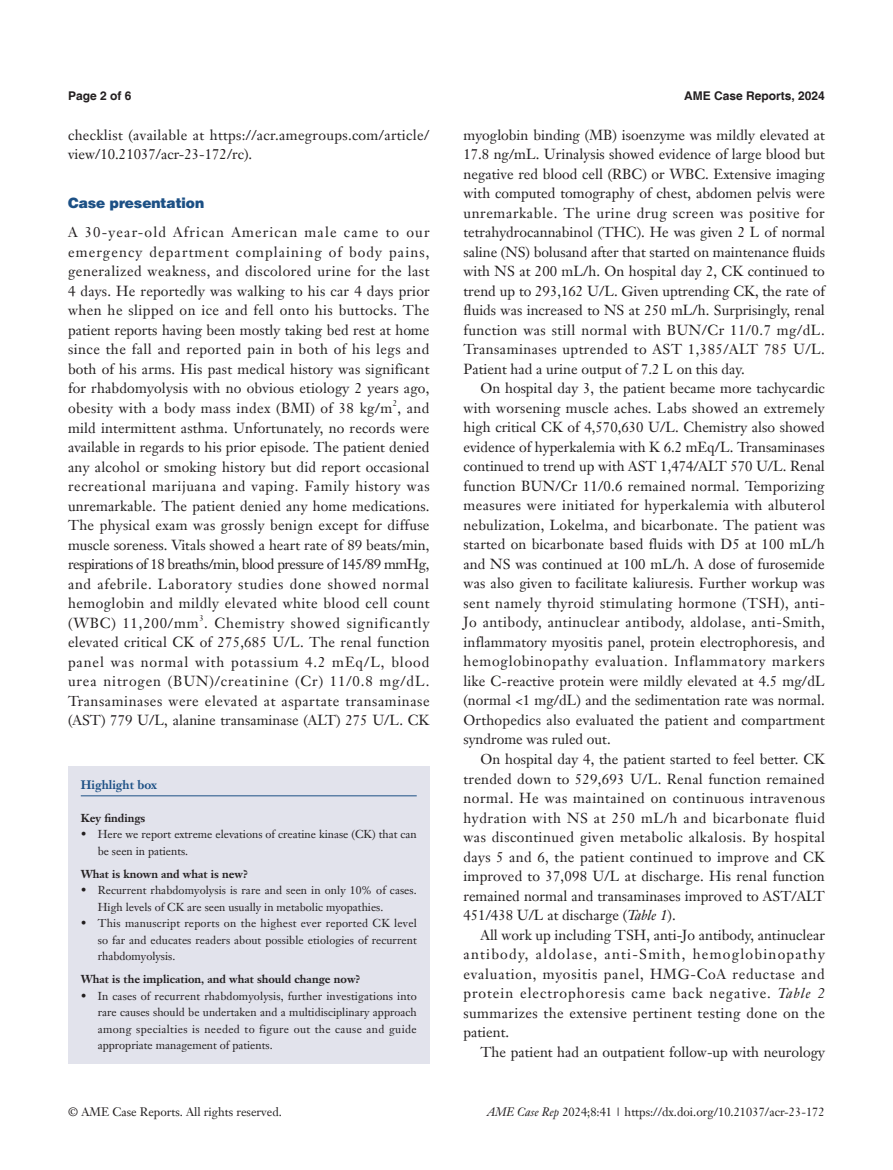
<style>
.page{position:relative;width:893px;height:1170px;background:#fff}
.page>*{position:absolute;margin:0;border:0;box-sizing:border-box;transform-origin:0 0}
.t1{font:14.25px/19.5px "Janson Text LT";letter-spacing:.015em;color:#231f20;text-align:justify}
.t2{font:900 14.25px "Helvetica";color:#1c5085}
.t3{font:12px "Janson Text LT";color:#231f20}
.t4{font:700 12px "Helvetica";color:#231f20}
.t5{font:700 12px "Janson Text LT";color:#1c5085}
.t6{font:11.25px/16.5px "Janson Text LT";color:#231f20}
.t7{font:700 11.25px "Janson Text LT";color:#231f20}
.t8{font:8.25px "Janson Text LT";color:#231f20}
.s1{font-style:italic}
</style>
<div class="page">
<div style="left:68px;top:766px;width:361px;height:297px;background:#e2e3ec"></div>
<hr style="left:81px;top:795px;width:336px;height:1px;background:#1c5085">
<p class="t4" style="left:68px;top:88px;width:65px">Page 2 of 6</p>
<p class="t4" style="left:684px;top:88px;width:142px">AME Case Reports, 2024</p>
<p class="t1" style="left:68px;top:125px;width:363px">checklist (available at https://acr.amegroups.com/article/ view/10.21037/acr-23-172/rc).</p>
<p class="t2" style="left:68px;top:194px;width:138px">Case presentation</p>
<p class="t1" style="left:68px;top:222px;width:363px">A 30-year-old African American male came to our emergency department complaining of body pains, generalized weakness, and discolored urine for the last 4 days. He reportedly was walking to his car 4 days prior when he slipped on ice and fell onto his buttocks. The patient reports having been mostly taking bed rest at home since the fall and reported pain in both of his legs and both of his arms. His past medical history was significant for rhabdomyolysis with no obvious etiology 2 years ago, obesity with a body mass index (BMI) of 38 kg/m , and</p>
<p class="t8" style="left:393px;top:398px;width:6px">2</p>
<p class="t1" style="left:68px;top:417px;width:363px">mild intermittent asthma. Unfortunately, no records were available in regards to his prior episode. The patient denied any alcohol or smoking history but did report occasional recreational marijuana and vaping. Family history was unremarkable. The patient denied any home medications.<br>The physical exam was grossly benign except for diffuse muscle soreness. Vitals showed a heart rate of 89 beats/min, respirations of 18 breaths/min, blood pressure of 145/89 mmHg, and afebrile. Laboratory studies done showed normal hemoglobin and mildly elevated white blood cell count (WBC) 11,200/mm . Chemistry showed significantly</p>
<p class="t8" style="left:199px;top:612px;width:6px">3</p>
<p class="t1" style="left:68px;top:632px;width:363px">elevated critical CK of 275,685 U/L. The renal function panel was normal with potassium 4.2 mEq/L, blood urea nitrogen (BUN)/creatinine (Cr) 11/0.8 mg/dL.<br>Transaminases were elevated at aspartate transaminase (AST) 779 U/L, alanine transaminase (ALT) 275 U/L. CK</p>
<p class="t5" style="left:81px;top:777px;width:78px">Highlight box</p>
<p class="t7" style="left:81px;top:810px;width:66px">Key findings</p>
<p class="t6" style="left:98px;top:826px;width:320px;text-indent:-17px">• Here we report extreme elevations of creatine kinase (CK) that can be seen in patients.</p>
<p class="t7" style="left:81px;top:866px;width:169px">What is known and what is new?</p>
<p class="t6" style="left:98px;top:882px;width:320px;text-indent:-17px">• Recurrent rhabdomyolysis is rare and seen in only 10% of cases.<br>High levels of CK are seen usually in metabolic myopathies.</p>
<p class="t6" style="left:98px;top:915px;width:321px;text-align:justify;text-indent:-17px">• This manuscript reports on the highest ever reported CK level so far and educates readers about possible etiologies of recurrent rhabdomyolysis.</p>
<p class="t7" style="left:81px;top:971px;width:281px">What is the implication, and what should change now?</p>
<p class="t6" style="left:98px;top:987px;width:321px;text-align:justify;text-indent:-17px">• In cases of recurrent rhabdomyolysis, further investigations into rare causes should be undertaken and a multidisciplinary approach among specialties is needed to figure out the cause and guide appropriate management of patients.</p>
<p class="t1" style="left:463px;top:125px;width:363px">myoglobin binding (MB) isoenzyme was mildly elevated at 17.8 ng/mL. Urinalysis showed evidence of large blood but negative red blood cell (RBC) or WBC. Extensive imaging with computed tomography of chest, abdomen pelvis were unremarkable. The urine drug screen was positive for tetrahydrocannabinol (THC). He was given 2 L of normal saline (NS) bolusand after that started on maintenance fluids with NS at 200 mL/h. On hospital day 2, CK continued to trend up to 293,162 U/L. Given uptrending CK, the rate of fluids was increased to NS at 250 mL/h. Surprisingly, renal function was still normal with BUN/Cr 11/0.7 mg/dL.<br>Transaminases uptrended to AST 1,385/ALT 785 U/L.<br>Patient had a urine output of 7.2 L on this day.</p>
<p class="t1" style="left:463px;top:378px;width:363px;text-indent:17px">On hospital day 3, the patient became more tachycardic with worsening muscle aches. Labs showed an extremely high critical CK of 4,570,630 U/L. Chemistry also showed evidence of hyperkalemia with K 6.2 mEq/L. Transaminases continued to trend up with AST 1,474/ALT 570 U/L. Renal function BUN/Cr 11/0.6 remained normal. Temporizing measures were initiated for hyperkalemia with albuterol nebulization, Lokelma, and bicarbonate. The patient was started on bicarbonate based fluids with D5 at 100 mL/h and NS was continued at 100 mL/h. A dose of furosemide was also given to facilitate kaliuresis. Further workup was sent namely thyroid stimulating hormone (TSH), anti-Jo antibody, antinuclear antibody, aldolase, anti-Smith, inflammatory myositis panel, protein electrophoresis, and hemoglobinopathy evaluation. Inflammatory markers like C-reactive protein were mildly elevated at 4.5 mg/dL (normal &lt;1 mg/dL) and the sedimentation rate was normal.<br>Orthopedics also evaluated the patient and compartment syndrome was ruled out.</p>
<p class="t1" style="left:463px;top:749px;width:363px;text-indent:17px">On hospital day 4, the patient started to feel better. CK trended down to 529,693 U/L. Renal function remained normal. He was maintained on continuous intravenous hydration with NS at 250 mL/h and bicarbonate fluid was discontinued given metabolic alkalosis. By hospital days 5 and 6, the patient continued to improve and CK improved to 37,098 U/L at discharge. His renal function remained normal and transaminases improved to AST/ALT 451/438 U/L at discharge (<span class="s1">Table 1</span>).</p>
<p class="t1" style="left:463px;top:924px;width:363px;text-indent:17px">All work up including TSH, anti-Jo antibody, antinuclear antibody, aldolase, anti-Smith, hemoglobinopathy evaluation, myositis panel, HMG-CoA reductase and protein electrophoresis came back negative. <span class="s1">Table 2 </span>summarizes the extensive pertinent testing done on the patient.</p>
<p class="t1" style="left:480px;top:1041px;width:346px">The patient had an outpatient follow-up with neurology</p>
<p class="t3" style="left:68px;top:1104px;width:215px">© AME Case Reports. All rights reserved.</p>
<p class="t3" style="left:487px;top:1104px;width:339px"><span class="s1">AME Case Rep</span> 2024;8:41 | https://dx.doi.org/10.21037/acr-23-172</p>
</div>
